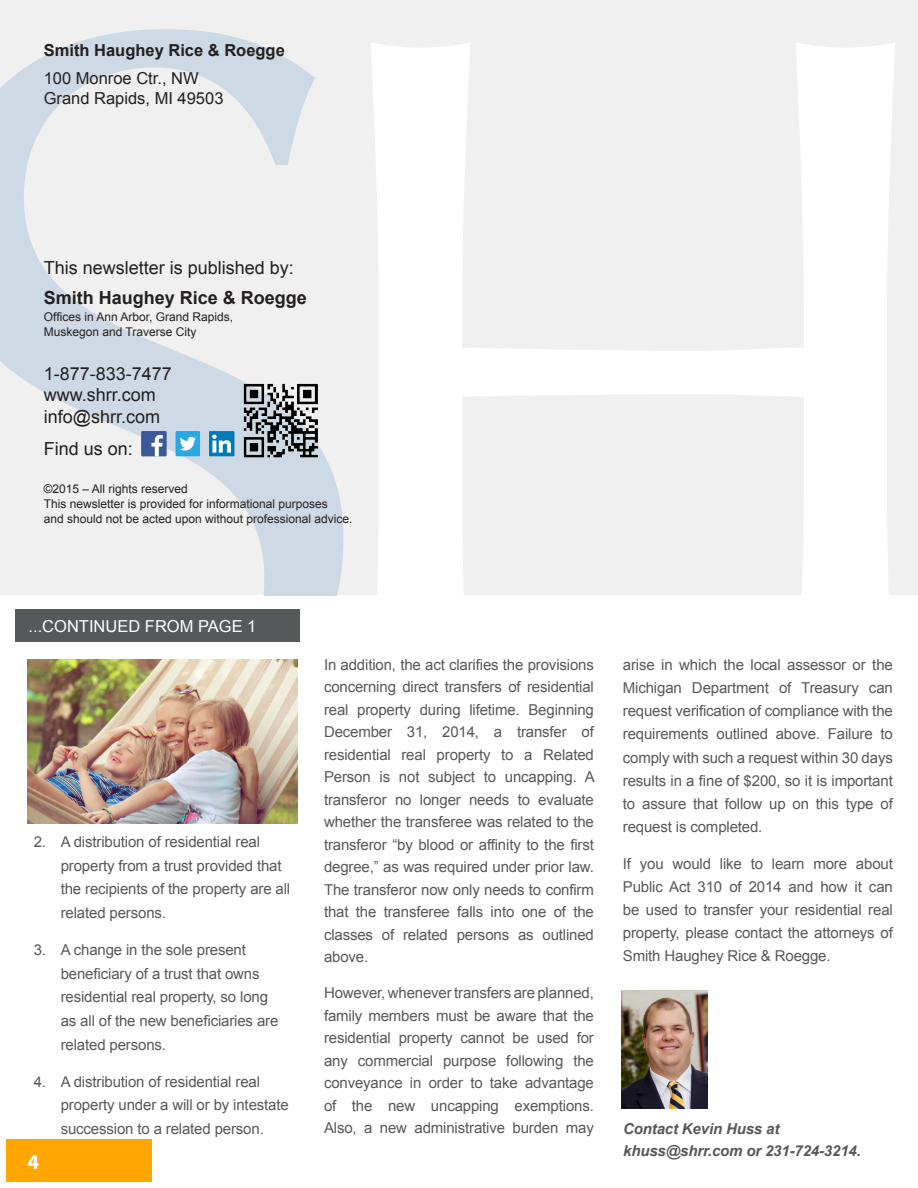
<style>
.page{position:relative;width:918px;height:1188px;background:#fff}
.page>*{position:absolute;margin:0;border:0;box-sizing:border-box;transform-origin:0 0}
.t1{font:700 21px "Myriad Pro";color:#fff}
.t2{font:18px/21.6px "Arial";color:#231f20}
.t3{font:700 18px "Arial";color:#231f20}
.t4{font:16.5px "Arial";color:#231f20}
.t5{font:700 16.5px "Arial";color:#231f20}
.Kicker{font:16.5px "Arial";color:#fff}
.Body{font:15px/22.5px "Arial";letter-spacing:-.01em;color:#57585a;text-align:justify}
.Body-2{font:italic 700 15px "Arial";letter-spacing:-.01em;color:#57585a}
.t6{font:12px "Arial";color:#231f20}
</style>
<div class="page">
<div style="left:0;top:0;width:918px;height:595px;background:#f0f0f1"></div>
<svg style="left:0;top:29px;width:344px;height:566px"></svg>
<svg style="left:371px;top:43px;width:524px;height:552px"></svg>
<div style="left:141px;top:431px;width:26px;height:25px;background:#3b5998"></div>
<svg style="left:151px;top:435px;width:12px;height:21px"></svg>
<div style="left:176px;top:431px;width:24px;height:25px;background:#2aa8df"></div>
<svg style="left:180px;top:437px;width:16px;height:14px"></svg>
<div style="left:209px;top:431px;width:25px;height:25px;background:#007bb6"></div>
<svg style="left:212px;top:435px;width:19px;height:18px"></svg>
<img style="left:243px;top:383px;width:74px;height:74px">
<div style="left:15px;top:609px;width:284px;height:33px;background:#57585a"></div>
<div style="left:6px;top:1140px;width:146px;height:42px;background:#ffa700"></div>
<img style="left:621px;top:990px;width:86px;height:119px">
<img style="left:27px;top:659px;width:271px;height:165px">
<p class="t5" style="left:44px;top:39px;width:243px">Smith Haughey Rice &amp; Roegge</p>
<p class="t4" style="left:44px;top:68px;width:156px">100 Monroe Ctr., NW</p>
<p class="t4" style="left:44px;top:88px;width:181px">Grand Rapids, MI 49503</p>
<p class="t2" style="left:44px;top:257px;width:252px">This newsletter is published by:</p>
<p class="t3" style="left:44px;top:286px;width:265px">Smith Haughey Rice &amp; Roegge</p>
<p class="t6" style="left:44px;top:309px;width:191px">Offices in Ann Arbor, Grand Rapids,</p>
<p class="t6" style="left:44px;top:324px;width:154px">Muskegon and Traverse City</p>
<p class="t2" style="left:44px;top:363px;width:130px">1-877-833-7477 www.shrr.com</p>
<p class="t2" style="left:44px;top:406px;width:118px">info@shrr.com</p>
<p class="t2" style="left:44px;top:438px;width:91px">Find us on:</p>
<p class="t6" style="left:44px;top:481px;width:146px">©2015 – All rights reserved</p>
<p class="t6" style="left:44px;top:496px;width:286px">This newsletter is provided for informational purposes</p>
<p class="t6" style="left:44px;top:511px;width:310px">and should not be acted upon without professional advice.</p>
<p class="Kicker" style="left:29px;top:616px;width:229px">...CONTINUED FROM PAGE 1</p>
<p class="Body" style="left:61px;top:830px;width:231px;line-height:23.7px;text-align:left;text-indent:-27px">2. A distribution of residential real property from a trust provided that the recipients of the property are all related persons.</p>
<p class="Body" style="left:61px;top:938px;width:219px;line-height:23.7px;text-align:left;text-indent:-27px">3. A change in the sole present beneficiary of a trust that owns residential real property, so long as all of the new beneficiaries are related persons.</p>
<p class="Body" style="left:61px;top:1070px;width:230px;line-height:23.7px;text-align:left;text-indent:-27px">4. A distribution of residential real property under a will or by intestate succession to a related person.</p>
<p class="t1" style="left:28px;top:1148px;width:13px">4</p>
<p class="Body" style="left:324px;top:654px;width:272px">In addition, the act clarifies the provisions concerning direct transfers of residential real property during lifetime. Beginning December 31, 2014, a transfer of residential real property to a Related Person is not subject to uncapping. A transferor no longer needs to evaluate whether the transferee was related to the transferor “by blood or affinity to the first degree,” as was required under prior law.<br>The transferor now only needs to confirm that the transferee falls into one of the classes of related persons as outlined above.</p>
<p class="Body" style="left:324px;top:982px;width:271px">However, whenever transfers are planned, family members must be aware that the residential property cannot be used for any commercial purpose following the conveyance in order to take advantage of the new uncapping exemptions.<br>Also, a new administrative burden may</p>
<p class="Body" style="left:623px;top:653px;width:271px;line-height:23.1px">arise in which the local assessor or the Michigan Department of Treasury can request verification of compliance with the requirements outlined above. Failure to comply with such a request within 30 days results in a fine of $200, so it is important to assure that follow up on this type of request is completed.</p>
<p class="Body" style="left:623px;top:852px;width:271px;line-height:23.1px">If you would like to learn more about Public Act 310 of 2014 and how it can be used to transfer your residential real property, please contact the attorneys of Smith Haughey Rice &amp; Roegge.</p>
<p class="Body-2" style="left:623px;top:1119px;width:158px">Contact Kevin Huss at</p>
<p class="Body-2" style="left:623px;top:1141px;width:239px">khuss@shrr.com or 231-724-3214.</p>
</div>
